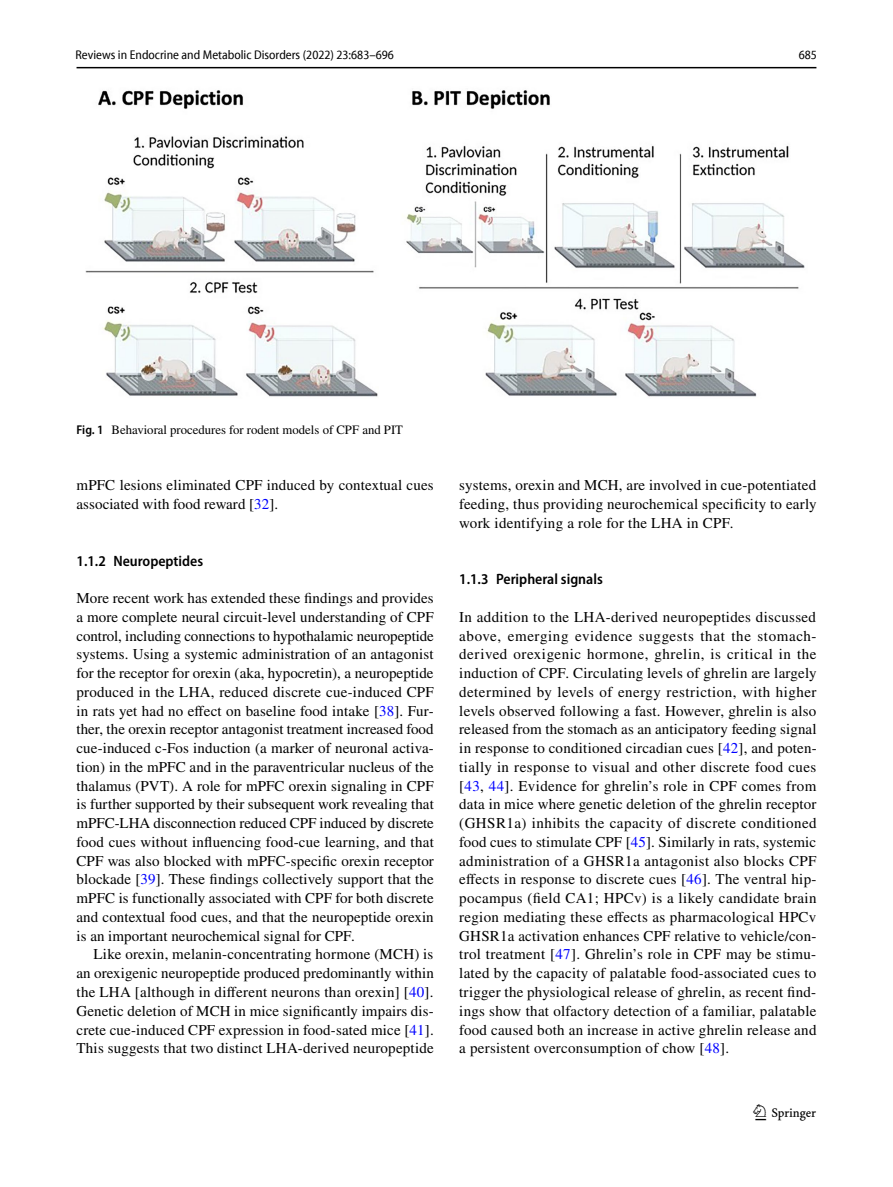
<style>
.page{position:relative;width:893px;height:1187px;background:#fff}
.page>*{position:absolute;margin:0;border:0;box-sizing:border-box;transform-origin:0 0}
.t1{font:22.5px "Springnew Regular 3";color:#000}
.t2{font:15px/18.8px "STIX";letter-spacing:.01em;color:#000;text-align:justify}
.t3{font:600 semi-condensed 15px "Myriad Pro";color:#000}
.t4{font:semi-condensed 12.75px "Myriad Pro Unic";color:#000}
.t5{font:12.75px "STIX";color:#000}
.s1{font-family:"Myriad Pro";font-weight:600;font-stretch:semi-condensed}
.s2{color:#00f}
</style>
<div class="page">
<hr style="left:77px;top:67px;width:739px;height:1px;background:#000">
<img style="left:85px;top:90px;width:720px;height:307px">
<p class="t4" style="left:76px;top:50px;width:320px">Reviews in Endocrine and Metabolic Disorders (2022) 23:683–696</p>
<p class="t4" style="left:799px;top:50px;width:20px">685</p>
<p class="t5" style="left:77px;top:421px;width:328px"><span class="s1">Fig. 1</span> Behavioral procedures for rodent models of CPF and PIT</p>
<p class="t2" style="left:77px;top:477px;width:359px">mPFC lesions eliminated CPF induced by contextual cues associated with food reward [<span class="s2">32</span>].</p>
<p class="t3" style="left:77px;top:552px;width:128px">1.1.2 Neuropeptides</p>
<p class="t2" style="left:77px;top:589px;width:359px">More recent work has extended these findings and provides a more complete neural circuit-level understanding of CPF control, including connections to hypothalamic neuropeptide systems. Using a systemic administration of an antagonist for the receptor for orexin (aka, hypocretin), a neuropeptide produced in the LHA, reduced discrete cue-induced CPF in rats yet had no effect on baseline food intake [<span class="s2">38</span>]. Fur&shy;ther, the orexin receptor antagonist treatment increased food cue-induced c-Fos induction (a marker of neuronal activa&shy;tion) in the mPFC and in the paraventricular nucleus of the thalamus (PVT). A role for mPFC orexin signaling in CPF is further supported by their subsequent work revealing that mPFC-LHA disconnection reduced CPF induced by discrete food cues without influencing food-cue learning, and that CPF was also blocked with mPFC-specific orexin receptor blockade [<span class="s2">39</span>]. These findings collectively support that the mPFC is functionally associated with CPF for both discrete and contextual food cues, and that the neuropeptide orexin is an important neurochemical signal for CPF.</p>
<p class="t2" style="left:77px;top:946px;width:359px;text-indent:17px">Like orexin, melanin-concentrating hormone (MCH) is an orexigenic neuropeptide produced predominantly within the LHA [although in different neurons than orexin] [<span class="s2">40</span>].<br>Genetic deletion of MCH in mice significantly impairs dis&shy;crete cue-induced CPF expression in food-sated mice [<span class="s2">41</span>].<br>This suggests that two distinct LHA-derived neuropeptide</p>
<p class="t2" style="left:459px;top:477px;width:359px">systems, orexin and MCH, are involved in cue-potentiated feeding, thus providing neurochemical specificity to early work identifying a role for the LHA in CPF.</p>
<p class="t3" style="left:459px;top:571px;width:145px">1.1.3 Peripheral signals</p>
<p class="t2" style="left:459px;top:608px;width:359px">In addition to the LHA-derived neuropeptides discussed above, emerging evidence suggests that the stomach&shy;derived orexigenic hormone, ghrelin, is critical in the induction of CPF. Circulating levels of ghrelin are largely determined by levels of energy restriction, with higher levels observed following a fast. However, ghrelin is also released from the stomach as an anticipatory feeding signal in response to conditioned circadian cues [<span class="s2">42</span>], and poten&shy;tially in response to visual and other discrete food cues [<span class="s2">43</span>, <span class="s2">44</span>]. Evidence for ghrelin’s role in CPF comes from data in mice where genetic deletion of the ghrelin receptor (GHSR1a) inhibits the capacity of discrete conditioned food cues to stimulate CPF [<span class="s2">45</span>]. Similarly in rats, systemic administration of a GHSR1a antagonist also blocks CPF effects in response to discrete cues [<span class="s2">46</span>]. The ventral hip&shy;pocampus (field CA1; HPCv) is a likely candidate brain region mediating these effects as pharmacological HPCv GHSR1a activation enhances CPF relative to vehicle/con&shy;trol treatment [<span class="s2">47</span>]. Ghrelin’s role in CPF may be stimu&shy;lated by the capacity of palatable food-associated cues to trigger the physiological release of ghrelin, as recent find&shy;ings show that olfactory detection of a familiar, palatable food caused both an increase in active ghrelin release and a persistent overconsumption of chow [<span class="s2">48</span>].</p>
<h1 class="t1" style="left:755px;top:1104px;width:62px">1 3</h1>
</div>
